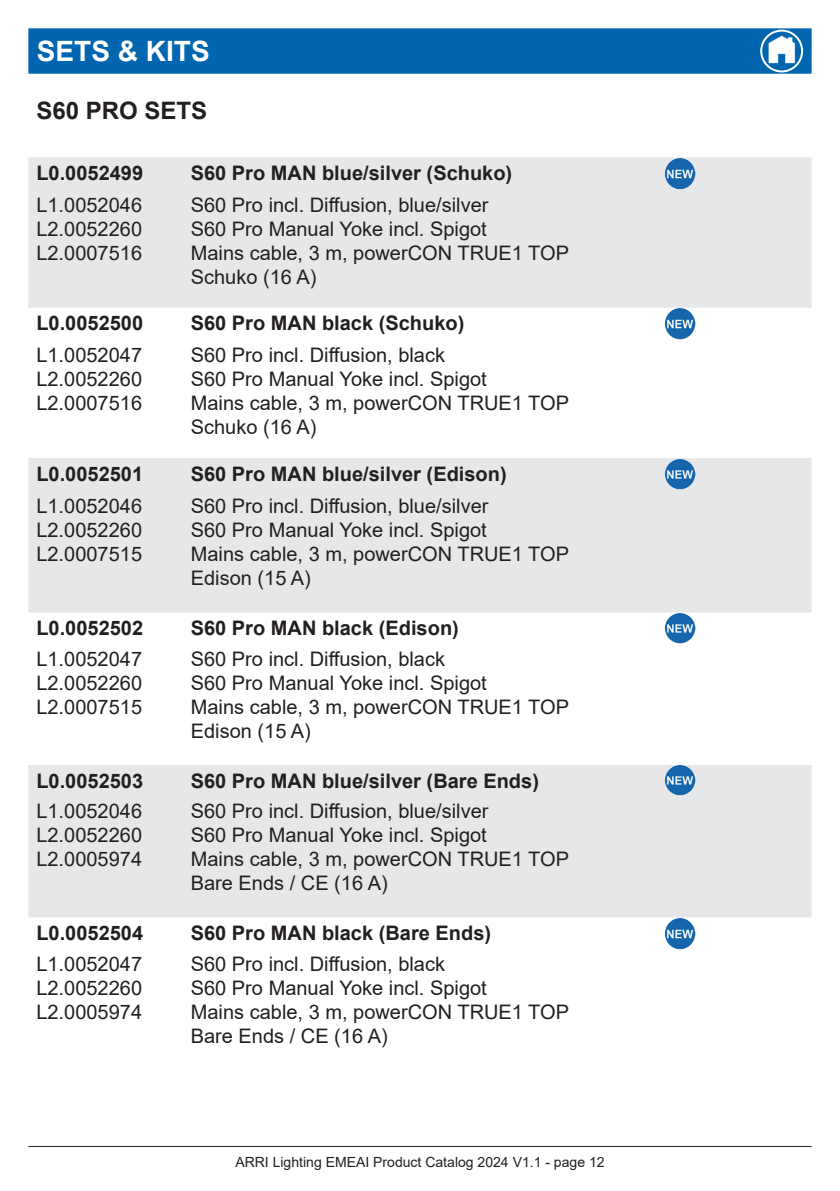
<style>
.page{position:relative;width:840px;height:1191px;background:#fff}
.page>*{position:absolute;margin:0;border:0;box-sizing:border-box;transform-origin:0 0}
.t1{font:700 28px "Arial";color:#fff}
.t2{font:700 24px "Arial";color:#231f20}
.t3{font:20px/24px "Arial";color:#231f20;text-align:justify}
.t4{font:700 20px "Arial";color:#231f20}
.t5{font:14px "Arial";color:#231f20}
</style>
<div class="page">
<div style="left:28px;top:28px;width:783px;height:46px;background:#0166af;border:2px solid #0166af"></div>
<hr style="left:28px;top:1146px;width:783px;height:1px;background:#231f20">
<div style="left:759px;top:30px;width:43px;height:42px;border:2px solid #fff;border-radius:50%"></div>
<div style="left:28px;top:157px;width:783px;height:151px;background:#e6e7e9"></div>
<svg style="left:28px;top:458px;width:783px;height:459px;fill:#e6e7e9"></svg>
<img style="left:759px;top:31px;width:53px;height:37px">
<img style="left:663px;top:158px;width:32px;height:31px">
<img style="left:664px;top:308px;width:31px;height:31px">
<img style="left:663px;top:458px;width:32px;height:32px">
<img style="left:663px;top:612px;width:32px;height:31px">
<img style="left:663px;top:764px;width:32px;height:32px">
<img style="left:663px;top:917px;width:32px;height:32px">
<h1 class="t1" style="left:37px;top:32px;width:174px">SETS &amp; KITS</h1>
<p class="t2" style="left:36px;top:94px;width:172px">S60 PRO SETS</p>
<p class="t4" style="left:36px;top:159px;width:108px">L0.0052499</p>
<p class="t4" style="left:191px;top:159px;width:323px">S60 Pro MAN blue/silver (Schuko)</p>
<p class="t3" style="left:36px;top:193px;width:107px">L1.0052046<br>L2.0052260<br>L2.0007516</p>
<p class="t3" style="left:191px;top:193px;width:379px;text-align:left">S60 Pro incl. Diffusion, blue/silver<br>S60 Pro Manual Yoke incl. Spigot<br>Mains cable, 3 m, powerCON TRUE1 TOP<br>Schuko (16 A)</p>
<p class="t4" style="left:36px;top:309px;width:108px">L0.0052500</p>
<p class="t4" style="left:191px;top:309px;width:275px">S60 Pro MAN black (Schuko)</p>
<p class="t3" style="left:36px;top:343px;width:107px">L1.0052047<br>L2.0052260<br>L2.0007516</p>
<p class="t3" style="left:191px;top:343px;width:379px;text-align:left">S60 Pro incl. Diffusion, black<br>S60 Pro Manual Yoke incl. Spigot<br>Mains cable, 3 m, powerCON TRUE1 TOP<br>Schuko (16 A)</p>
<p class="t4" style="left:36px;top:459px;width:108px">L0.0052501</p>
<p class="t4" style="left:191px;top:459px;width:317px">S60 Pro MAN blue/silver (Edison)</p>
<p class="t3" style="left:36px;top:494px;width:107px">L1.0052046<br>L2.0052260<br>L2.0007515</p>
<p class="t3" style="left:191px;top:494px;width:379px;text-align:left">S60 Pro incl. Diffusion, blue/silver<br>S60 Pro Manual Yoke incl. Spigot<br>Mains cable, 3 m, powerCON TRUE1 TOP<br>Edison (15 A)</p>
<p class="t4" style="left:36px;top:614px;width:108px">L0.0052502</p>
<p class="t4" style="left:191px;top:614px;width:269px">S60 Pro MAN black (Edison)</p>
<p class="t3" style="left:36px;top:646px;width:107px">L1.0052047<br>L2.0052260<br>L2.0007515</p>
<p class="t3" style="left:191px;top:646px;width:379px;text-align:left">S60 Pro incl. Diffusion, black<br>S60 Pro Manual Yoke incl. Spigot<br>Mains cable, 3 m, powerCON TRUE1 TOP<br>Edison (15 A)</p>
<p class="t4" style="left:36px;top:766px;width:108px">L0.0052503</p>
<p class="t4" style="left:191px;top:766px;width:349px">S60 Pro MAN blue/silver (Bare Ends)</p>
<p class="t3" style="left:36px;top:799px;width:107px">L1.0052046<br>L2.0052260<br>L2.0005974</p>
<p class="t3" style="left:191px;top:799px;width:379px;text-align:left">S60 Pro incl. Diffusion, blue/silver<br>S60 Pro Manual Yoke incl. Spigot<br>Mains cable, 3 m, powerCON TRUE1 TOP<br>Bare Ends / CE (16 A)</p>
<p class="t4" style="left:36px;top:919px;width:108px">L0.0052504</p>
<p class="t4" style="left:191px;top:919px;width:302px">S60 Pro MAN black (Bare Ends)</p>
<p class="t3" style="left:36px;top:951px;width:107px">L1.0052047<br>L2.0052260<br>L2.0005974</p>
<p class="t3" style="left:191px;top:951px;width:379px;text-align:left">S60 Pro incl. Diffusion, black<br>S60 Pro Manual Yoke incl. Spigot<br>Mains cable, 3 m, powerCON TRUE1 TOP<br>Bare Ends / CE (16 A)</p>
<p class="t5" style="left:235px;top:1152px;width:370px">ARRI Lighting EMEAI Product Catalog 2024 V1.1 - page 12</p>
</div>
